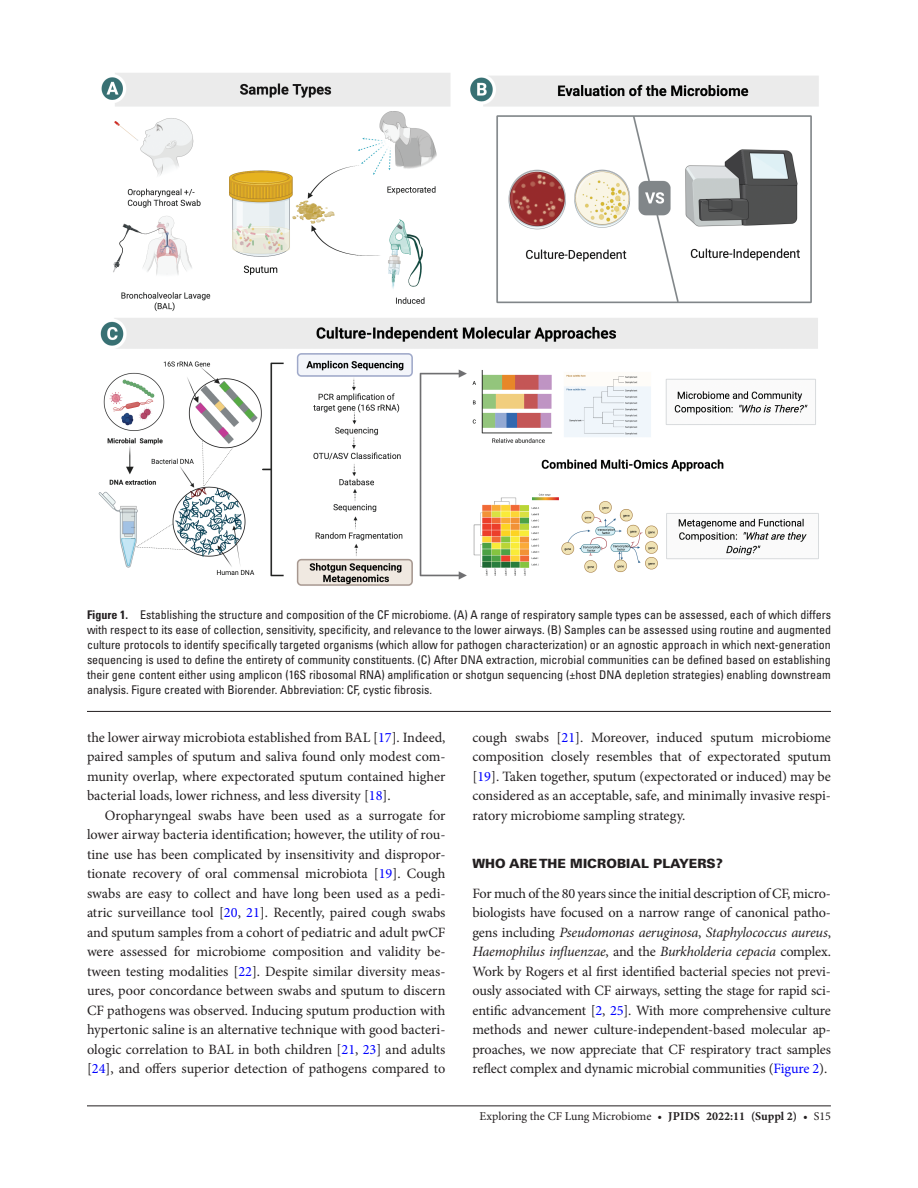
<style>
.page{position:relative;width:918px;height:1188px;background:#fff}
.page>*{position:absolute;margin:0;border:0;box-sizing:border-box;transform-origin:0 0}
.t1{font:14.25px/19.5px "Minion Pro";letter-spacing:-.005em;color:#231f20;text-align:justify}
.t2{font:900 12.75px "Univers LT Std";color:#231f20}
.t3{font:condensed 12px/15px "Univers LT Std";color:#231f20;text-align:justify}
.t4{font:12px "Minion Pro";color:#231f20}
.s1{font-weight:700}
.s2{color:#00f}
.s3{font-style:italic}
</style>
<div class="page">
<hr style="left:87px;top:1105px;width:744px;height:1px;background:#231f20">
<img style="left:98px;top:73px;width:721px;height:513px">
<hr style="left:87px;top:711px;width:744px;height:1px;background:#231f20">
<p class="t3" style="left:87px;top:607px;width:746px"><span class="s1">Figure 1.</span> Establishing the structure and composition of the CF microbiome. (A) A range of respiratory sample types can be assessed, each of which differs with respect to its ease of collection, sensitivity, specificity, and relevance to the lower airways. (B) Samples can be assessed using routine and augmented culture protocols to identify specifically targeted organisms (which allow for pathogen characterization) or an agnostic approach in which next-generation sequencing is used to define the entirety of community constituents. (C) After DNA extraction, microbial communities can be defined based on establishing their gene content either using amplicon (16S ribosomal RNA) amplification or shotgun sequencing (±host DNA depletion strategies) enabling downstream analysis. Figure created with Biorender. Abbreviation: CF, cystic fibrosis.</p>
<p class="t1" style="left:87px;top:727px;width:360px">the lower airway microbiota established from BAL [<span class="s2">17</span>]. Indeed, paired samples of sputum and saliva found only modest com&shy;munity overlap, where expectorated sputum contained higher bacterial loads, lower richness, and less diversity [<span class="s2">18</span>].</p>
<p class="t1" style="left:87px;top:805px;width:360px;text-indent:18px">Oropharyngeal swabs have been used as a surrogate for lower airway bacteria identification; however, the utility of rou&shy;tine use has been complicated by insensitivity and dispropor&shy;tionate recovery of oral commensal microbiota [<span class="s2">19</span>]. Cough swabs are easy to collect and have long been used as a pedi&shy;atric surveillance tool [<span class="s2">20</span>, <span class="s2">21</span>]. Recently, paired cough swabs and sputum samples from a cohort of pediatric and adult pwCF were assessed for microbiome composition and validity be&shy;tween testing modalities [<span class="s2">22</span>]. Despite similar diversity meas&shy;ures, poor concordance between swabs and sputum to discern CF pathogens was observed. Inducing sputum production with hypertonic saline is an alternative technique with good bacteri&shy;ologic correlation to BAL in both children [<span class="s2">21</span>, <span class="s2">23</span>] and adults [<span class="s2">24</span>], and offers superior detection of pathogens compared to</p>
<p class="t1" style="left:473px;top:727px;width:360px">cough swabs [<span class="s2">21</span>]. Moreover, induced sputum microbiome composition closely resembles that of expectorated sputum [<span class="s2">19</span>]. Taken together, sputum (expectorated or induced) may be considered as an acceptable, safe, and minimally invasive respi&shy;ratory microbiome sampling strategy.</p>
<p class="t2" style="left:473px;top:855px;width:252px">WHO ARE THE MICROBIAL PLAYERS?</p>
<p class="t1" style="left:473px;top:883px;width:360px">For much of the 80 years since the initial description of CF, micro&shy;biologists have focused on a narrow range of canonical patho&shy;gens including <span class="s3">Pseudomonas aeruginosa</span>, <span class="s3">Staphylococcus aureus</span>, <span class="s3">Haemophilus influenzae</span>, and the <span class="s3">Burkholderia cepacia</span> complex.<br>Work by Rogers et al first identified bacterial species not previ&shy;ously associated with CF airways, setting the stage for rapid sci&shy;entific advancement [<span class="s2">2</span>, <span class="s2">25</span>]. With more comprehensive culture methods and newer culture-independent-based molecular ap&shy;proaches, we now appreciate that CF respiratory tract samples reflect complex and dynamic microbial communities (<span class="s2">Figure 2</span>).</p>
<p class="t4" style="left:480px;top:1108px;width:353px">Exploring the CF Lung Microbiome • <span class="s1">JPIDS 2022:11 (Suppl 2)</span> • S15</p>
</div>
